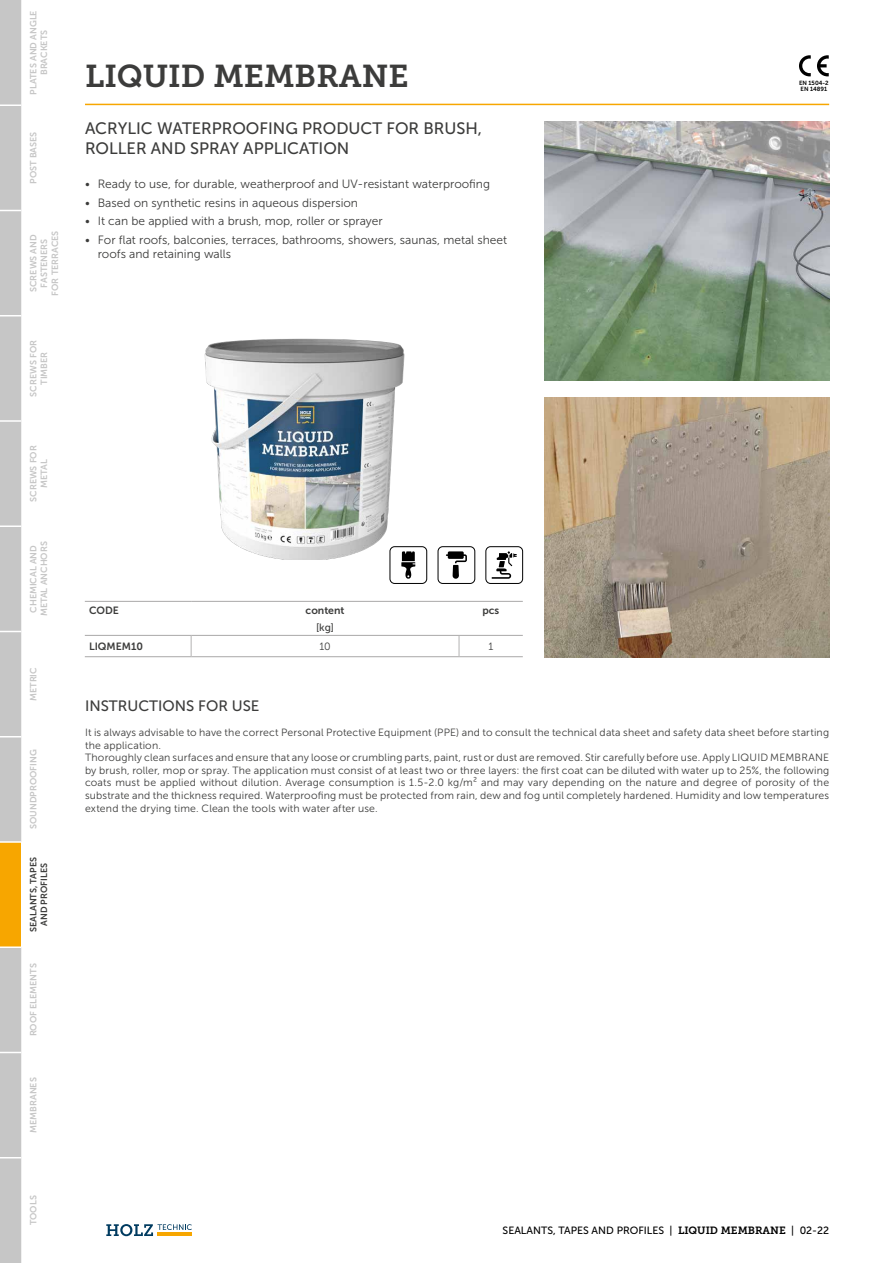
<style>
.page{position:relative;width:893px;height:1263px;background:#fff}
.page>*{position:absolute;margin:0;border:0;box-sizing:border-box;transform-origin:0 0}
.t1{font:31.5px "Museo Slab 700";color:#3c3c3b}
.t2{font:16.5px/19.8px "Museo Sans 500";color:#3c3c3b}
.t3{font:15px "Museo Sans 500";color:#3c3c3b}
.t4{font:12px/14.4px "Museo Sans 300";color:#3c3c3b}
.t5{font:10.5px/12.6px "Museo Sans 300";letter-spacing:.015em;color:#3c3c3b}
.t6{font:10.5px "Museo Sans 500";color:#000}
.t7{font:10.5px "Museo Sans 700";color:#3c3c3b}
.t8{font:10.5px "Museo Sans 500";color:#3c3c3b}
.t9{font:9px/10.8px "Museo Sans 700";color:#c6c6c6;text-align:center}
.t10{font:9px/10.8px "Museo Sans 700";color:#3c3c3b;text-align:center}
.t11{font:6px/6px "Museo Sans 700";color:#000}
.s1{font-family:"Museo Slab 700"}
</style>
<div class="page">
<svg style="left:106px;top:1224px;width:86px;height:12px"></svg>
<img style="left:544px;top:121px;width:285px;height:260px">
<img style="left:544px;top:398px;width:285px;height:259px">
<img style="left:204px;top:338px;width:201px;height:221px">
<hr style="left:459px;top:601px;width:64px;height:1px;background:#b3b2b2">
<hr style="left:459px;top:635px;width:64px;height:1px;background:#b3b2b2">
<hr style="left:85px;top:656px;width:106px;height:1px;background:#b3b2b2">
<hr style="left:191px;top:656px;width:268px;height:1px;background:#b3b2b2">
<hr style="left:459px;top:656px;width:64px;height:1px;background:#b3b2b2">
<hr style="left:85px;top:601px;width:106px;height:1px;background:#b3b2b2">
<hr style="left:191px;top:601px;width:268px;height:1px;background:#b3b2b2">
<hr style="left:85px;top:635px;width:106px;height:1px;background:#b3b2b2">
<hr style="left:191px;top:635px;width:268px;height:1px;background:#b3b2b2">
<svg style="left:191px;top:636px;width:1px;height:20px"></svg>
<svg style="left:459px;top:636px;width:1px;height:20px"></svg>
<svg style="left:0;top:0;width:21px;height:1263px;background:#cac4b6"></svg>
<hr style="left:85px;top:104px;width:744px;height:1px;background:#f7a600">
<svg style="left:799px;top:55px;width:12px;height:21px"></svg>
<svg style="left:817px;top:55px;width:12px;height:21px"></svg>
<div style="left:485px;top:546px;width:38px;height:38px;border:1px solid #000;border-radius:5px"></div>
<svg style="left:492px;top:551px;width:25px;height:28px"></svg>
<div style="left:390px;top:546px;width:37px;height:38px;border:1px solid #000;border-radius:5px"></div>
<svg style="left:401px;top:551px;width:14px;height:28px"></svg>
<div style="left:438px;top:546px;width:37px;height:38px;border:1px solid #000;border-radius:5px"></div>
<svg style="left:446px;top:551px;width:21px;height:28px"></svg>
<p class="t9" style="left:28px;top:95px;width:86px;rotate:-90deg">PLATES AND ANGLE<br>BRACKETS</p>
<p class="t9" style="left:28px;top:184px;width:54px;rotate:-90deg">POST BASES</p>
<p class="t9" style="left:28px;top:296px;width:66px;rotate:-90deg">SCREWS AND<br>FASTENERS<br>FOR TERRACES</p>
<p class="t9" style="left:28px;top:397px;width:58px;rotate:-90deg">SCREWS FOR<br>TIMBER</p>
<p class="t9" style="left:28px;top:502px;width:58px;rotate:-90deg">SCREWS FOR<br>METAL</p>
<p class="t9" style="left:28px;top:616px;width:77px;rotate:-90deg">CHEMICAL AND<br>METAL ANCHORS</p>
<p class="t9" style="left:28px;top:701px;width:35px;rotate:-90deg">METRIC</p>
<p class="t9" style="left:28px;top:829px;width:81px;rotate:-90deg">SOUNDPROOFING</p>
<p class="t10" style="left:28px;top:932px;width:76px;rotate:-90deg">SEALANTS, TAPES<br>AND PROFILES</p>
<p class="t9" style="left:28px;top:1036px;width:75px;rotate:-90deg">ROOF ELEMENTS</p>
<p class="t9" style="left:28px;top:1133px;width:57px;rotate:-90deg">MEMBRANES</p>
<p class="t9" style="left:28px;top:1225px;width:31px;rotate:-90deg">TOOLS</p>
<h1 class="t1" style="left:85px;top:59px;width:325px">LIQUID MEMBRANE</h1>
<h2 class="t2" style="left:85px;top:118px;width:399px">ACRYLIC WATERPROOFING PRODUCT FOR BRUSH,<br>ROLLER AND SPRAY APPLICATION</h2>
<p class="t4" style="left:85px;top:177px;width:406px">• Ready to use, for durable, weatherproof and UV-resistant waterproofing</p>
<p class="t4" style="left:85px;top:196px;width:274px">• Based on synthetic resins in aqueous dispersion</p>
<p class="t4" style="left:85px;top:214px;width:299px">• It can be applied with a brush, mop, roller or sprayer</p>
<p class="t4" style="left:98px;top:233px;width:411px;text-indent:-13px">• For flat roofs, balconies, terraces, bathrooms, showers, saunas, metal sheet roofs and retaining walls</p>
<p class="t7" style="left:89px;top:605px;width:31px">CODE</p>
<p class="t7" style="left:306px;top:605px;width:40px">content</p>
<p class="t7" style="left:482px;top:605px;width:18px">pcs</p>
<p class="t8" style="left:316px;top:621px;width:20px">[kg]</p>
<p class="t7" style="left:89px;top:640px;width:56px">LIQMEM10</p>
<p class="t5" style="left:319px;top:640px;width:13px">10</p>
<p class="t5" style="left:489px;top:640px;width:6px">1</p>
<p class="t11" style="left:799px;top:80px;width:31px">EN 1504-2<br>EN 14891</p>
<h3 class="t3" style="left:85px;top:698px;width:176px">INSTRUCTIONS FOR USE</h3>
<p class="t5" style="left:85px;top:726px;width:746px">It is always advisable to have the correct Personal Protective Equipment (PPE) and to consult the technical data sheet and safety data sheet before starting the application.<br>Thoroughly clean surfaces and ensure that any loose or crumbling parts, paint, rust or dust are removed. Stir carefully before use. Apply LIQUID MEMBRANE by brush, roller, mop or spray. The application must consist of at least two or three layers: the first coat can be diluted with water up to 25%, the following coats must be applied without dilution. Average consumption is 1.5-2.0 kg/m² and may vary depending on the nature and degree of porosity of the substrate and the thickness required. Waterproofing must be protected from rain, dew and fog until completely hardened. Humidity and low temperatures extend the drying time. Clean the tools with water after use.</p>
<p class="t6" style="left:503px;top:1225px;width:328px">SEALANTS, TAPES AND PROFILES | <span class="s1">LIQUID MEMBRANE</span> | 02-22</p>
</div>
